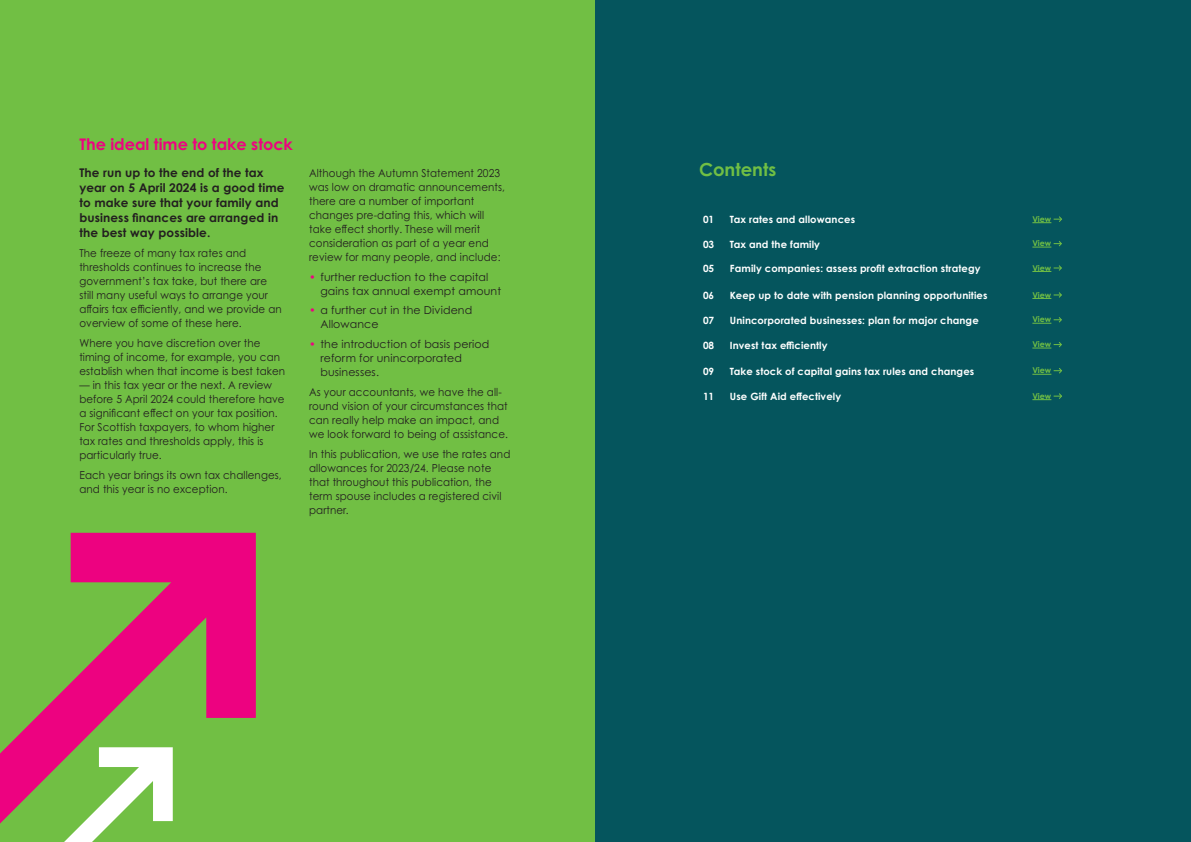
<style>
.page{position:relative;width:1191px;height:842px;background:#fff}
.page>*{position:absolute;margin:0;border:0;box-sizing:border-box;transform-origin:0 0}
.Pull_Quote{font:700 18px "Century Gothic Pro";color:#71bf44}
.Page_title_-_16pt{font:700 16px "Century Gothic Pro";color:#ed0280}
.Body_intro{font:700 12px/15px "Century Gothic Pro";letter-spacing:.01em;color:#231f20}
.Body_Text{font:11px/14px "Century Gothic Pro";letter-spacing:.01em;color:#231f20;scale:.94 1}
.Body_Text-2{font:11px/14px "Century Gothic Pro";letter-spacing:.01em;color:#231f20}
.Body_intro-2{font:700 10px "Century Gothic Pro";letter-spacing:.01em;color:#fff}
.t1{font:700 8px "Century Gothic Pro";color:#71bf44}
.s1{color:#ed0280}
</style>
<div class="page">
<div style="left:0;top:0;width:595px;height:842px;background:#71bf44"></div>
<svg style="left:64px;top:823px;width:47px;height:19px"></svg>
<svg style="left:0;top:533px;width:256px;height:290px"></svg>
<div style="left:595px;top:0;width:596px;height:842px;background:#05555d"></div>
<svg style="left:1032px;top:216px;width:30px;height:7px"></svg>
<svg style="left:1032px;top:241px;width:30px;height:7px"></svg>
<svg style="left:1032px;top:265px;width:30px;height:7px"></svg>
<svg style="left:1032px;top:292px;width:30px;height:7px"></svg>
<svg style="left:1032px;top:317px;width:30px;height:7px"></svg>
<svg style="left:1032px;top:342px;width:30px;height:7px"></svg>
<svg style="left:1032px;top:368px;width:30px;height:7px"></svg>
<svg style="left:1032px;top:393px;width:30px;height:7px"></svg>
<p class="Page_title_-_16pt" style="left:79px;top:135px;width:215px">The ideal time to take stock</p>
<p class="Body_intro" style="left:79px;top:165px;width:206px">The run up to the end of the tax year on 5 April 2024 is a good time to make sure that your family and business finances are arranged in the best way possible.</p>
<p class="Body_Text" style="left:79px;top:246px;width:217px">The freeze of many tax rates and thresholds continues to increase the government’s tax take, but there are still many useful ways to arrange your affairs tax efficiently, and we provide an overview of some of these here.</p>
<p class="Body_Text" style="left:79px;top:336px;width:220px">Where you have discretion over the timing of income, for example, you can establish when that income is best taken</p>
<p class="Body_Text" style="left:79px;top:378px;width:220px">— in this tax year or the next. A review before 5 April 2024 could therefore have a significant effect on your tax position.<br>For Scottish taxpayers, to whom higher tax rates and thresholds apply, this is particularly true.</p>
<p class="Body_Text" style="left:79px;top:468px;width:217px">Each year brings its own tax challenges, and this year is no exception.</p>
<p class="Body_Text" style="left:309px;top:165px;width:210px">Although the Autumn Statement 2023 was low on dramatic announcements, there are a number of important changes pre-dating this, which will take effect shortly. These will merit consideration as part of a year end review for many people, and include:</p>
<p class="Body_Text-2" style="left:320px;top:269px;width:182px;text-indent:-11px"><span class="s1">•</span> further reduction to the capital gains tax annual exempt amount</p>
<p class="Body_Text-2" style="left:320px;top:303px;width:153px;text-indent:-11px"><span class="s1">•</span> a further cut in the Dividend<br>Allowance</p>
<p class="Body_Text-2" style="left:320px;top:337px;width:170px;text-indent:-11px"><span class="s1">•</span> the introduction of basis period reform for unincorporated businesses.</p>
<p class="Body_Text" style="left:309px;top:384px;width:213px">As your accountants, we have the all&shy;round vision of your circumstances that can really help make an impact, and we look forward to being of assistance.</p>
<p class="Body_Text" style="left:309px;top:447px;width:216px">In this publication, we use the rates and allowances for 2023/24. Please note that throughout this publication, the term spouse includes a registered civil partner.</p>
<p class="Pull_Quote" style="left:699px;top:158px;width:79px">Contents</p>
<p class="Body_intro-2" style="left:703px;top:213px;width:13px">01</p>
<p class="Body_intro-2" style="left:730px;top:213px;width:127px">Tax rates and allowances</p>
<p class="t1" style="left:1032px;top:214px;width:20px">View</p>
<p class="Body_intro-2" style="left:703px;top:238px;width:13px">03</p>
<p class="Body_intro-2" style="left:730px;top:238px;width:92px">Tax and the family</p>
<p class="t1" style="left:1032px;top:238px;width:20px">View</p>
<p class="Body_intro-2" style="left:703px;top:262px;width:13px">05</p>
<p class="Body_intro-2" style="left:730px;top:262px;width:252px">Family companies: assess profit extraction strategy</p>
<p class="t1" style="left:1032px;top:263px;width:20px">View</p>
<p class="Body_intro-2" style="left:703px;top:289px;width:13px">06</p>
<p class="Body_intro-2" style="left:730px;top:289px;width:259px">Keep up to date with pension planning opportunities</p>
<p class="t1" style="left:1032px;top:290px;width:20px">View</p>
<p class="Body_intro-2" style="left:703px;top:314px;width:13px">07</p>
<p class="Body_intro-2" style="left:730px;top:314px;width:250px">Unincorporated businesses: plan for major change</p>
<p class="t1" style="left:1032px;top:314px;width:20px">View</p>
<p class="Body_intro-2" style="left:703px;top:339px;width:13px">08</p>
<p class="Body_intro-2" style="left:730px;top:339px;width:99px">Invest tax efficiently</p>
<p class="t1" style="left:1032px;top:339px;width:20px">View</p>
<p class="Body_intro-2" style="left:703px;top:365px;width:13px">09</p>
<p class="Body_intro-2" style="left:730px;top:365px;width:246px">Take stock of capital gains tax rules and changes</p>
<p class="t1" style="left:1032px;top:366px;width:20px">View</p>
<p class="Body_intro-2" style="left:703px;top:390px;width:13px">11</p>
<p class="Body_intro-2" style="left:730px;top:390px;width:113px">Use Gift Aid effectively</p>
<p class="t1" style="left:1032px;top:391px;width:20px">View</p>
</div>
